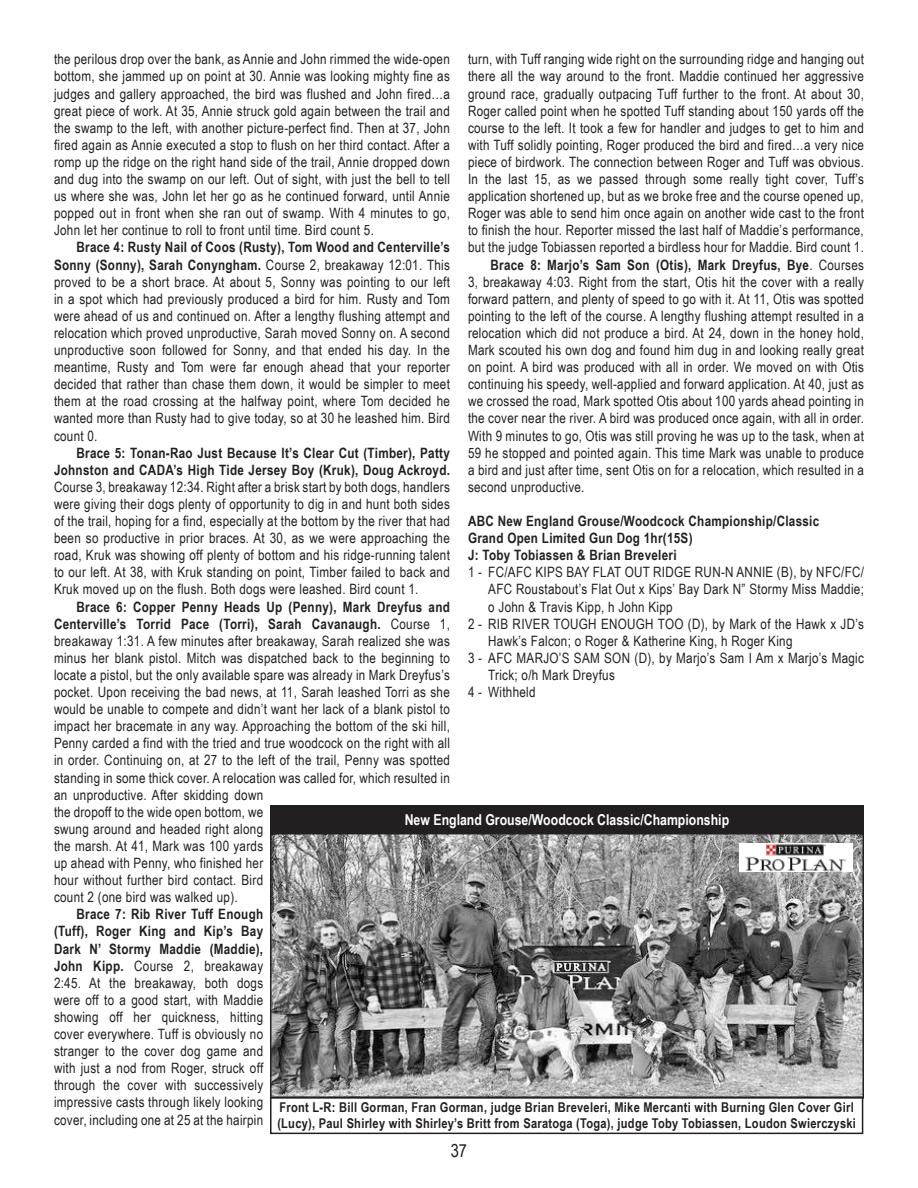
<style>
.page{position:relative;width:918px;height:1188px;background:#fff}
.page>*{position:absolute;margin:0;border:0;box-sizing:border-box;transform-origin:0 0}
.t1{font:18px "Arial Narrow";color:#231f20}
.t2{font:700 15px "Arial Narrow";color:#fff}
.t3{font:14.25px/17.1px "Arial Narrow";letter-spacing:.02em;color:#231f20;text-align:justify}
.t4{font:700 14.25px/17.1px "Arial Narrow";letter-spacing:.02em;color:#231f20;text-align:right}
.t5{font:700 13.5px/16.2px "Arial Narrow";letter-spacing:.02em;color:#231f20}
.s1{font-weight:400}
.s2{font-weight:700}
</style>
<div class="page">
<img style="left:273px;top:836px;width:588px;height:260px">
<div style="left:270px;top:833px;width:594px;height:266px;border:2px solid #231f20"></div>
<img style="left:740px;top:844px;width:113px;height:28px">
<div style="left:270px;top:805px;width:594px;height:28px;background:#231f20"></div>
<div style="left:270px;top:1096px;width:593px;height:38px;border:2px solid #231f20"></div>
<p class="t3" style="left:468px;top:50px;width:397px">turn, with Tuff ranging wide right on the surrounding ridge and hanging out</p>
<p class="t3" style="left:468px;top:67px;width:397px">there all the way around to the front. Maddie continued her aggressive</p>
<p class="t3" style="left:468px;top:84px;width:397px">ground race, gradually outpacing Tuff further to the front. At about 30,</p>
<p class="t3" style="left:468px;top:102px;width:397px">Roger called point when he spotted Tuff standing about 150 yards off the</p>
<p class="t3" style="left:468px;top:119px;width:397px">course to the left. It took a few for handler and judges to get to him and</p>
<p class="t3" style="left:468px;top:136px;width:397px">with Tuff solidly pointing, Roger produced the bird and fired…a very nice</p>
<p class="t3" style="left:468px;top:153px;width:397px">piece of birdwork. The connection between Roger and Tuff was obvious.</p>
<p class="t3" style="left:468px;top:170px;width:397px">In the last 15, as we passed through some really tight cover, Tuff’s</p>
<p class="t3" style="left:468px;top:187px;width:397px">application shortened up, but as we broke free and the course opened up,</p>
<p class="t3" style="left:468px;top:204px;width:398px">Roger was able to send him once again on another wide cast to the front</p>
<p class="t3" style="left:468px;top:221px;width:397px">to finish the hour. Reporter missed the last half of Maddie’s performance,</p>
<p class="t3" style="left:468px;top:238px;width:397px">but the judge Tobiassen reported a birdless hour for Maddie. Bird count 1.</p>
<p class="t4" style="left:491px;top:255px;width:375px">Brace 8: Marjo’s Sam Son (Otis), Mark Dreyfus, Bye<span class="s1">. Courses</span></p>
<p class="t3" style="left:468px;top:273px;width:397px">3, breakaway 4:03. Right from the start, Otis hit the cover with a really</p>
<p class="t3" style="left:468px;top:290px;width:397px">forward pattern, and plenty of speed to go with it. At 11, Otis was spotted</p>
<p class="t3" style="left:468px;top:307px;width:398px">pointing to the left of the course. A lengthy flushing attempt resulted in a</p>
<p class="t3" style="left:468px;top:324px;width:397px">relocation which did not produce a bird. At 24, down in the honey hold,</p>
<p class="t3" style="left:468px;top:341px;width:397px">Mark scouted his own dog and found him dug in and looking really great</p>
<p class="t3" style="left:468px;top:358px;width:397px">on point. A bird was produced with all in order. We moved on with Otis</p>
<p class="t3" style="left:468px;top:375px;width:397px">continuing his speedy, well-applied and forward application. At 40, just as</p>
<p class="t3" style="left:468px;top:392px;width:397px">we crossed the road, Mark spotted Otis about 100 yards ahead pointing in</p>
<p class="t3" style="left:468px;top:409px;width:397px">the cover near the river. A bird was produced once again, with all in order.</p>
<p class="t3" style="left:468px;top:426px;width:398px">With 9 minutes to go, Otis was still proving he was up to the task, when at</p>
<p class="t3" style="left:468px;top:444px;width:397px">59 he stopped and pointed again. This time Mark was unable to produce</p>
<p class="t3" style="left:468px;top:461px;width:397px">a bird and just after time, sent Otis on for a relocation, which resulted in a</p>
<p class="t3" style="left:468px;top:478px;width:118px">second unproductive.</p>
<p class="t4" style="left:468px;top:512px;width:353px;text-align:left">ABC New England Grouse/Woodcock Championship/Classic<br>Grand Open Limited Gun Dog 1hr(15S)<br>J: Toby Tobiassen &amp; Brian Breveleri</p>
<p class="t3" style="left:468px;top:563px;width:398px">1 - FC/AFC KIPS BAY FLAT OUT RIDGE RUN-N ANNIE (B), by NFC/FC/</p>
<p class="t3" style="left:488px;top:580px;width:377px">AFC Roustabout’s Flat Out x Kips’ Bay Dark N” Stormy Miss Maddie;</p>
<p class="t3" style="left:488px;top:597px;width:186px">o John &amp; Travis Kipp, h John Kipp</p>
<p class="t3" style="left:468px;top:615px;width:397px">2 - RIB RIVER TOUGH ENOUGH TOO (D), by Mark of the Hawk x JD’s</p>
<p class="t3" style="left:488px;top:632px;width:306px">Hawk’s Falcon; o Roger &amp; Katherine King, h Roger King</p>
<p class="t3" style="left:468px;top:649px;width:398px">3 - AFC MARJO’S SAM SON (D), by Marjo’s Sam I Am x Marjo’s Magic</p>
<p class="t3" style="left:488px;top:666px;width:128px">Trick; o/h Mark Dreyfus</p>
<p class="t3" style="left:468px;top:683px;width:69px">4 - Withheld</p>
<p class="t3" style="left:54px;top:50px;width:397px">the perilous drop over the bank, as Annie and John rimmed the wide-open bottom, she jammed up on point at 30. Annie was looking mighty fine as judges and gallery approached, the bird was flushed and John fired…a great piece of work. At 35, Annie struck gold again between the trail and the swamp to the left, with another picture-perfect find. Then at 37, John fired again as Annie executed a stop to flush on her third contact. After a romp up the ridge on the right hand side of the trail, Annie dropped down and dug into the swamp on our left. Out of sight, with just the bell to tell us where she was, John let her go as he continued forward, until Annie popped out in front when she ran out of swamp. With 4 minutes to go, John let her continue to roll to front until time. Bird count 5.</p>
<p class="t3" style="left:54px;top:238px;width:398px;text-indent:23px"><span class="s2">Brace 4: Rusty Nail of Coos (Rusty), Tom Wood and Centerville’s Sonny (Sonny), Sarah Conyngham.</span> Course 2, breakaway 12:01. This proved to be a short brace. At about 5, Sonny was pointing to our left in a spot which had previously produced a bird for him. Rusty and Tom were ahead of us and continued on. After a lengthy flushing attempt and relocation which proved unproductive, Sarah moved Sonny on. A second unproductive soon followed for Sonny, and that ended his day. In the meantime, Rusty and Tom were far enough ahead that your reporter decided that rather than chase them down, it would be simpler to meet them at the road crossing at the halfway point, where Tom decided he wanted more than Rusty had to give today, so at 30 he leashed him. Bird count 0.</p>
<p class="t4" style="left:54px;top:443px;width:398px">Brace 5: Tonan-Rao Just Because It’s Clear Cut (Timber), Patty<br>Johnston and CADA’s High Tide Jersey Boy (Kruk), Doug Ackroyd.</p>
<p class="t3" style="left:54px;top:478px;width:398px">Course 3, breakaway 12:34. Right after a brisk start by both dogs, handlers were giving their dogs plenty of opportunity to dig in and hunt both sides of the trail, hoping for a find, especially at the bottom by the river that had been so productive in prior braces. At 30, as we were approaching the road, Kruk was showing off plenty of bottom and his ridge-running talent to our left. At 38, with Kruk standing on point, Timber failed to back and Kruk moved up on the flush. Both dogs were leashed. Bird count 1.</p>
<p class="t3" style="left:54px;top:597px;width:398px;text-align:left;text-indent:23px"><span class="s2">Brace 6: Copper Penny Heads Up (Penny), Mark Dreyfus and Centerville’s Torrid Pace (Torri), Sarah Cavanaugh.</span> Course 1, breakaway 1:31. A few minutes after breakaway, Sarah realized she was minus her blank pistol. Mitch was dispatched back to the beginning to locate a pistol, but the only available spare was already in Mark Dreyfus’s pocket. Upon receiving the bad news, at 11, Sarah leashed Torri as she would be unable to compete and didn’t want her lack of a blank pistol to impact her bracemate in any way. Approaching the bottom of the ski hill, Penny carded a find with the tried and true woodcock on the right with all in order. Continuing on, at 27 to the left of the trail, Penny was spotted standing in some thick cover. A relocation was called for, which resulted in an unproductive. After skidding down<br>the dropoff to the wide open bottom, we<br>swung around and headed right along<br>the marsh. At 41, Mark was 100 yards<br>up ahead with Penny, who finished her<br>hour without further bird contact. Bird<br>count 2 (one bird was walked up).</p>
<p class="t3" style="left:54px;top:905px;width:211px;text-indent:23px"><span class="s2">Brace 7: Rib River Tuff Enough (Tuff), Roger King and Kip’s Bay Dark N’ Stormy Maddie (Maddie), John Kipp.</span> Course 2, breakaway 2:45. At the breakaway, both dogs were off to a good start, with Maddie showing off her quickness, hitting cover everywhere. Tuff is obviously no stranger to the cover dog game and with just a nod from Roger, struck off through the cover with successively impressive casts through likely looking cover, including one at 25 at the hairpin</p>
<p class="t2" style="left:405px;top:808px;width:326px">New England Grouse/Woodcock Classic/Championship</p>
<p class="t5" style="left:277px;top:1099px;width:580px">Front L-R: Bill Gorman, Fran Gorman, judge Brian Breveleri, Mike Mercanti with Burning Glen Cover Girl (Lucy), Paul Shirley with Shirley’s Britt from Saratoga (Toga), judge Toby Tobiassen, Loudon Swierczyski</p>
<p class="t1" style="left:451px;top:1137px;width:18px">37</p>
</div>
